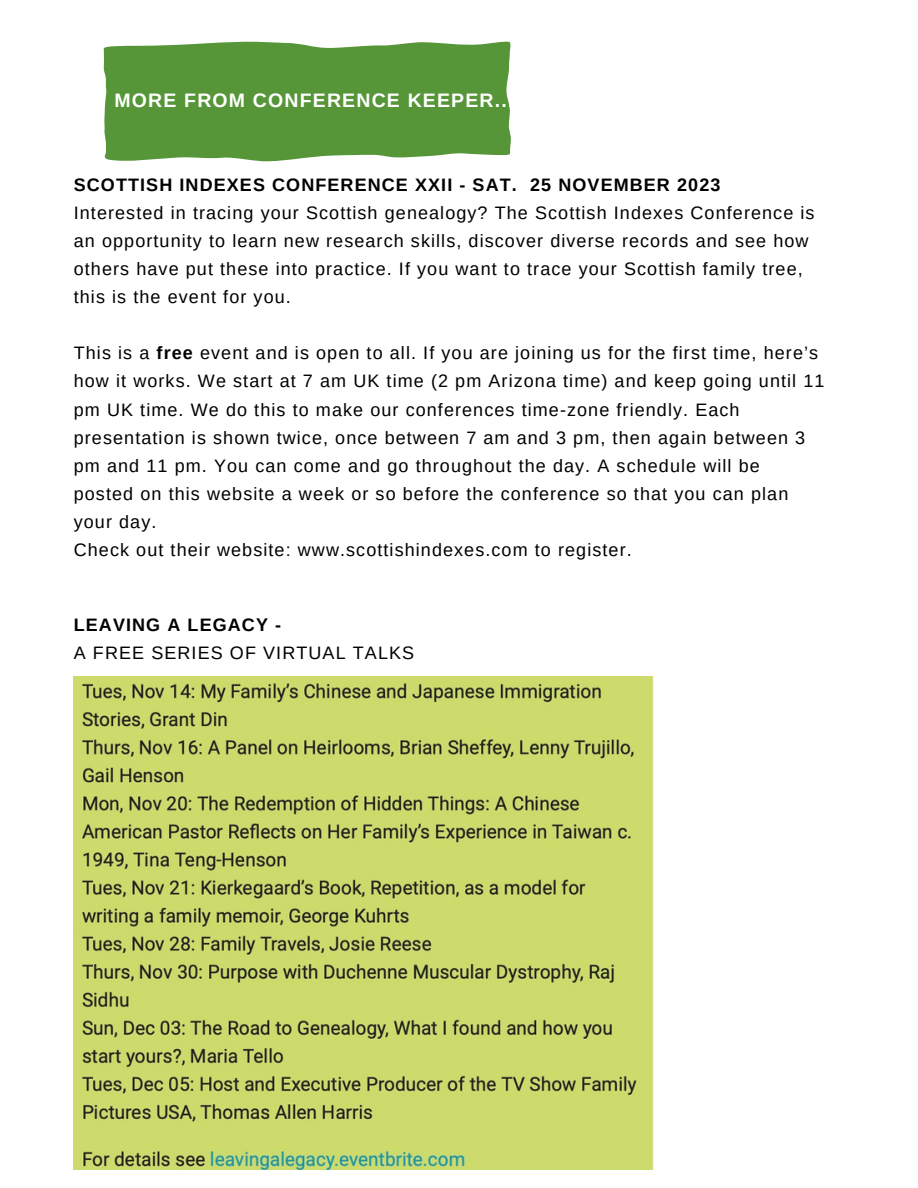
<style>
.page{position:relative;width:918px;height:1188px;background:#fff}
.page>*{position:absolute;margin:0;border:0;box-sizing:border-box;transform-origin:0 0}
.t1{font:700 19.5px "Arimo";letter-spacing:.06em;color:#fefffe}
.t2{font:18px/28.2px "Arimo";letter-spacing:.06em;color:#000}
.t3{font:700 18px "Arimo";letter-spacing:.06em;color:#000}
.s1{font-weight:700}
</style>
<div class="page">
<img style="left:74px;top:677px;width:580px;height:492px">
<svg style="left:103px;top:41px;width:408px;height:121px;background:#659f4b"></svg>
<p class="t1" style="left:115px;top:89px;width:400px">MORE FROM CONFERENCE KEEPER...</p>
<p class="t3" style="left:74px;top:174px;width:648px">SCOTTISH INDEXES CONFERENCE XXII - SAT. 25 NOVEMBER 2023</p>
<p class="t2" style="left:74px;top:198px;width:742px">Interested in tracing your Scottish genealogy? The Scottish Indexes Conference is an opportunity to learn new research skills, discover diverse records and see how others have put these into practice. If you want to trace your Scottish family tree, this is the event for you.</p>
<p class="t2" style="left:74px;top:339px;width:752px">This is a <span class="s1">free</span> event and is open to all. If you are joining us for the first time, here’s how it works. We start at 7 am UK time (2 pm Arizona time) and keep going until 11 pm UK time. We do this to make our conferences time-zone friendly. Each presentation is shown twice, once between 7 am and 3 pm, then again between 3 pm and 11 pm. You can come and go throughout the day. A schedule will be<br>posted on this website a week or so before the conference so that you can plan your day.</p>
<p class="t2" style="left:74px;top:536px;width:559px">Check out their website: www.scottishindexes.com to register.</p>
<p class="t3" style="left:74px;top:614px;width:209px">LEAVING A LEGACY -</p>
<p class="t2" style="left:74px;top:638px;width:342px">A FREE SERIES OF VIRTUAL TALKS</p>
</div>
